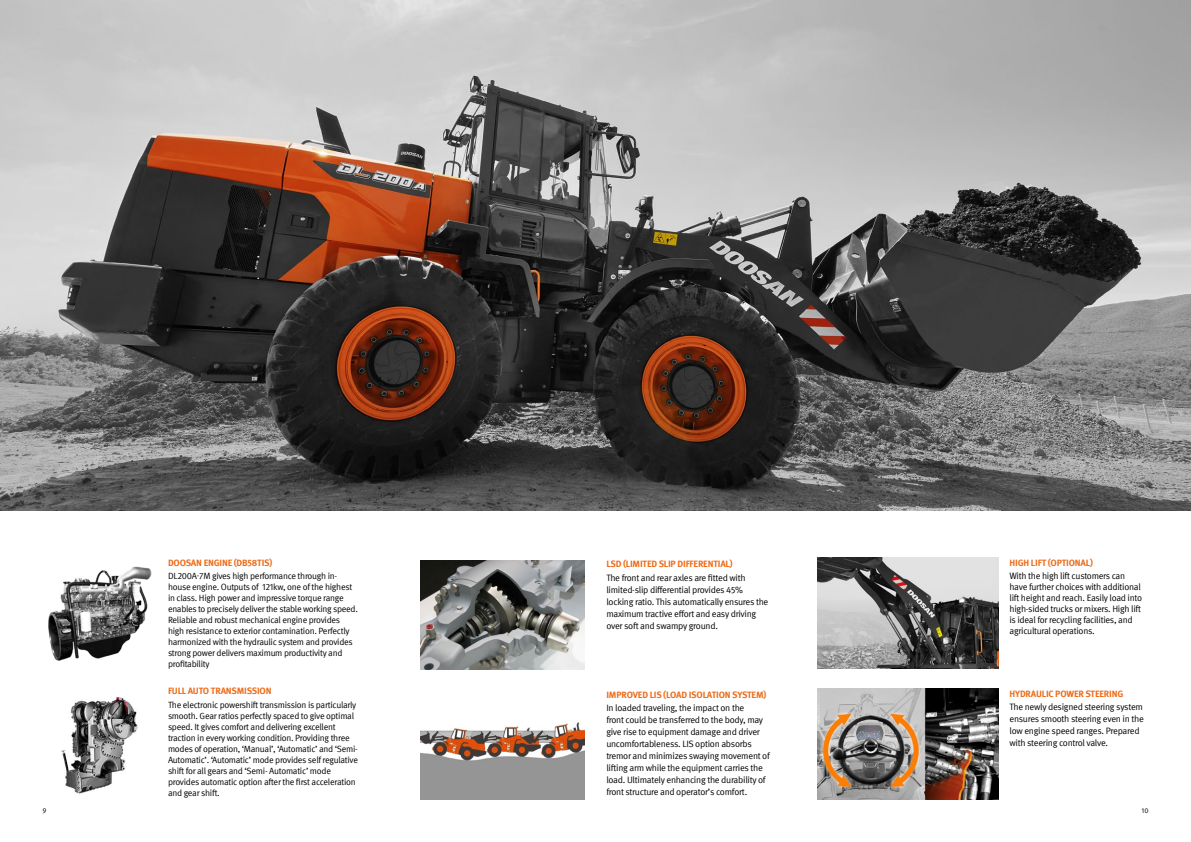
<style>
.page{position:relative;width:1191px;height:842px;background:#fff}
.page>*{position:absolute;margin:0;border:0;box-sizing:border-box;transform-origin:0 0}
.t1{font:9.2px/12px "Meta Pro";letter-spacing:-.03em;color:#000}
.t2{font:700 9.2px "Meta Pro";letter-spacing:-.02em;color:#ed6c1a}
.t3{font:9px/11px "Meta Pro";letter-spacing:-.03em;color:#000}
.t4{font:7px "Meta Pro";color:#000}
</style>
<div class="page">
<img style="left:817px;top:558px;width:181px;height:110px">
<img style="left:817px;top:689px;width:181px;height:110px">
<img style="left:0;top:0;width:1191px;height:510px">
<img style="left:61px;top:697px;width:77px;height:97px">
<img style="left:48px;top:566px;width:104px;height:95px">
<img style="left:420px;top:561px;width:165px;height:109px">
<img style="left:420px;top:720px;width:165px;height:79px">
<p class="t2" style="left:168px;top:555px;width:106px">DOOSAN ENGINE (DB58TIS)</p>
<p class="t3" style="left:168px;top:570px;width:191px">DL200A-7M gives high performance through in&shy;house engine. Outputs of 121kw, one of the highest in class. High power and impressive torque range enables to precisely deliver the stable working speed.<br>Reliable and robust mechanical engine provides high resistance to exterior contamination. Perfectly harmonized with the hydraulic system and provides strong power delivers maximum productivity and profitability</p>
<p class="t2" style="left:168px;top:684px;width:105px">FULL AUTO TRANSMISSION</p>
<p class="t3" style="left:168px;top:698px;width:191px">The electronic powershift transmission is particularly smooth. Gear ratios perfectly spaced to give optimal speed. It gives comfort and delivering excellent traction in every working condition. Providing three modes of operation, ‘Manual’, ‘Automatic’ and ‘Semi-Automatic’. ‘Automatic’ mode provides self regulative shift for all gears and ‘Semi- Automatic’ mode provides automatic option after the first acceleration and gear shift.</p>
<p class="t2" style="left:606px;top:557px;width:128px">LSD (LIMITED SLIP DIFFERENTIAL)</p>
<p class="t1" style="left:606px;top:571px;width:163px">The front and rear axles are fitted with limited-slip differential provides 45% locking ratio. This automatically ensures the maximum tractive effort and easy driving over soft and swampy ground.</p>
<p class="t2" style="left:606px;top:688px;width:161px">IMPROVED LIS (LOAD ISOLATION SYSTEM)</p>
<p class="t1" style="left:606px;top:702px;width:165px">In loaded traveling, the impact on the<br>front could be transferred to the body, may give rise to equipment damage and driver uncomfortableness. LIS option absorbs tremor and minimizes swaying movement of lifting arm while the equipment carries the load. Ultimately enhancing the durability of front structure and operator’s comfort.</p>
<p class="t2" style="left:1009px;top:555px;width:85px">HIGH LIFT (OPTIONAL)</p>
<p class="t1" style="left:1009px;top:570px;width:134px;line-height:11px">With the high lift customers can have further choices with additional lift height and reach. Easily load into high-sided trucks or mixers. High lift is ideal for recycling facilities, and agricultural operations.</p>
<p class="t2" style="left:1009px;top:686px;width:115px">HYDRAULIC POWER STEERING</p>
<p class="t1" style="left:1009px;top:700px;width:136px">The newly designed steering system ensures smooth steering even in the low engine speed ranges. Prepared with steering control valve.</p>
<p class="t4" style="left:43px;top:805px;width:6px">9</p>
<p class="t4" style="left:1141px;top:805px;width:8px">10</p>
</div>
